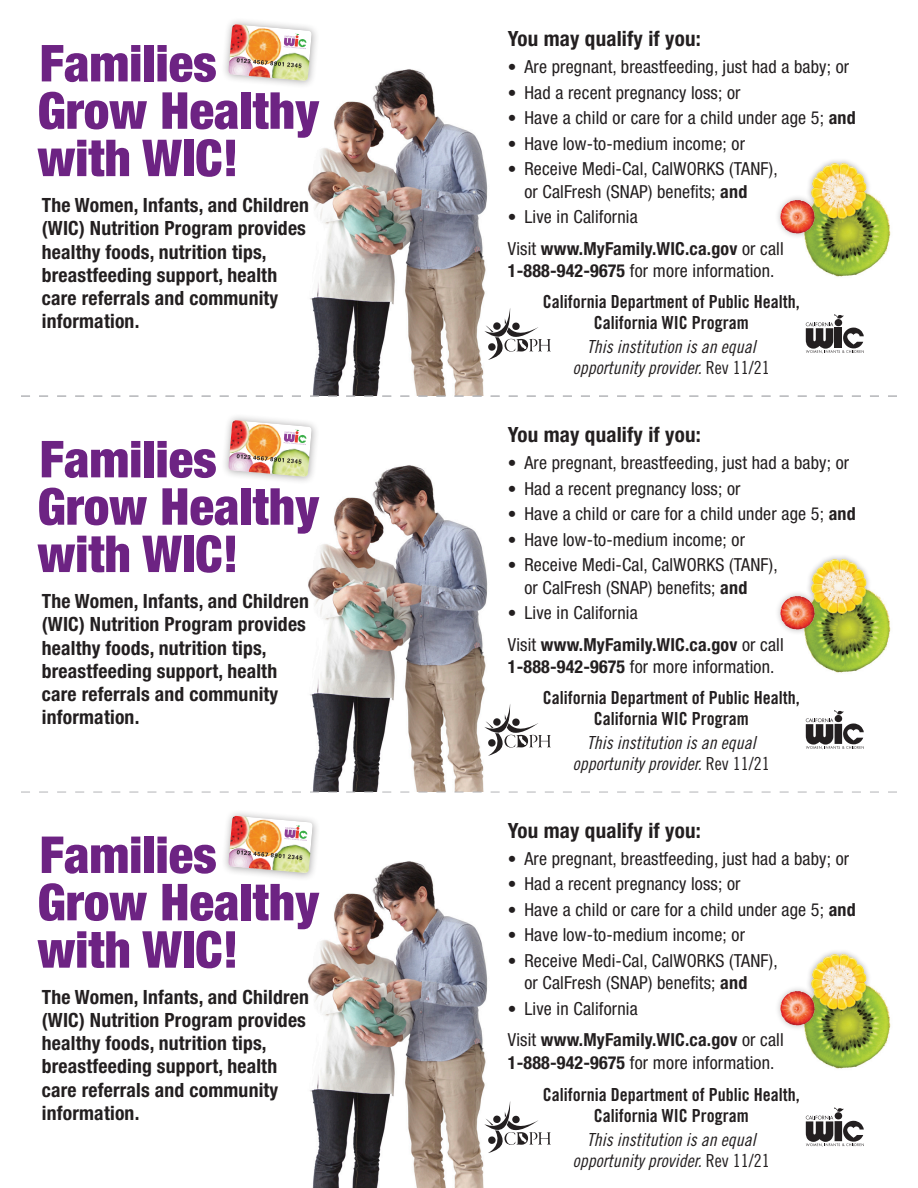
<style>
.page{position:relative;width:918px;height:1188px;background:#fff}
.page>*{position:absolute;margin:0;border:0;box-sizing:border-box;transform-origin:0 0}
.t1{font:900 condensed 51px/47.4px "Helvetica Neue";color:#6d2383}
.t2{font:700 condensed 21px "Helvetica Neue";letter-spacing:.01em;color:#231f20}
.t3{font:700 condensed 19.65px/23.2px "Helvetica Neue";letter-spacing:.01em;color:#231f20}
.t4{font:condensed 18px/22.5px "Helvetica Neue";letter-spacing:.01em;color:#231f20}
.t5{font:18px/21px "Trade Gothic Bold Cond Twenty";color:#231f20;text-align:center}
.t6{font:18px/21px "Trade Gothic Cond Eighteen Obl";color:#231f20;text-align:center}
.s1{font-size:17.25px}
.s2{font-weight:700}
.s3{font-family:"Trade Gothic Cond Eighteen"}
</style>
<div class="page">
<img style="left:292px;top:465px;width:196px;height:327px">
<img style="left:292px;top:69px;width:196px;height:327px">
<img style="left:308px;top:861px;width:180px;height:327px">
<svg style="left:21px;top:792px;width:876px;height:1px"></svg>
<div style="left:220px;top:17px;width:99px;height:72px;background:#231f20;opacity:.4"></div>
<img style="left:228px;top:24px;width:84px;height:57px">
<div style="left:220px;top:413px;width:99px;height:72px;background:#231f20;opacity:.4"></div>
<img style="left:228px;top:420px;width:84px;height:57px">
<div style="left:221px;top:809px;width:99px;height:72px;background:#231f20;opacity:.4"></div>
<img style="left:228px;top:816px;width:85px;height:57px">
<img style="left:805px;top:195px;width:86px;height:82px">
<div style="left:806px;top:158px;width:66px;height:65px;background:#231f20;opacity:.4"></div>
<img style="left:811px;top:162px;width:60px;height:56px">
<div style="left:775px;top:194px;width:46px;height:46px;background:#231f20;opacity:.35"></div>
<img style="left:778px;top:197px;width:39px;height:40px">
<img style="left:804px;top:591px;width:87px;height:82px">
<div style="left:806px;top:553px;width:66px;height:66px;background:#231f20;opacity:.4"></div>
<img style="left:811px;top:558px;width:60px;height:56px">
<div style="left:775px;top:590px;width:46px;height:45px;background:#231f20;opacity:.35"></div>
<img style="left:778px;top:593px;width:39px;height:40px">
<img style="left:804px;top:987px;width:87px;height:82px">
<div style="left:806px;top:949px;width:66px;height:66px;background:#231f20;opacity:.4"></div>
<img style="left:811px;top:954px;width:60px;height:56px">
<div style="left:775px;top:985px;width:46px;height:46px;background:#231f20;opacity:.35"></div>
<img style="left:778px;top:989px;width:39px;height:39px">
<svg style="left:21px;top:396px;width:876px;height:1px"></svg>
<svg style="left:806px;top:710px;width:58px;height:39px"></svg>
<svg style="left:484px;top:704px;width:67px;height:52px"></svg>
<svg style="left:806px;top:1107px;width:58px;height:40px"></svg>
<svg style="left:484px;top:1101px;width:67px;height:52px"></svg>
<svg style="left:484px;top:308px;width:67px;height:52px"></svg>
<svg style="left:806px;top:314px;width:58px;height:39px"></svg>
<h1 class="t1" style="left:38px;top:39px;width:283px">Families<br>Grow Healthy with WIC!</h1>
<p class="t3" style="left:42px;top:193px;width:269px">The Women, Infants, and Children (WIC) Nutrition Program provides healthy foods, nutrition tips, breastfeeding support, health care referrals and community information.</p>
<h1 class="t1" style="left:38px;top:435px;width:283px">Families<br>Grow Healthy with WIC!</h1>
<p class="t3" style="left:42px;top:589px;width:269px">The Women, Infants, and Children (WIC) Nutrition Program provides healthy foods, nutrition tips, breastfeeding support, health care referrals and community information.</p>
<h1 class="t1" style="left:38px;top:830px;width:283px">Families<br>Grow Healthy with WIC!</h1>
<p class="t3" style="left:42px;top:985px;width:269px">The Women, Infants, and Children (WIC) Nutrition Program provides healthy foods, nutrition tips, breastfeeding support, health care referrals and community information.</p>
<p class="t2" style="left:508px;top:26px;width:194px">You may qualify if you:</p>
<p class="t4" style="left:508px;top:56px;width:343px"><span class="s1">•</span> Are pregnant, breastfeeding, just had a baby; or</p>
<p class="t4" style="left:508px;top:81px;width:234px"><span class="s1">•</span> Had a recent pregnancy loss; or</p>
<p class="t4" style="left:508px;top:107px;width:349px"><span class="s1">•</span> Have a child or care for a child under age 5; <span class="s2">and</span></p>
<p class="t4" style="left:508px;top:132px;width:239px"><span class="s1">•</span> Have low-to-medium income; or</p>
<p class="t4" style="left:524px;top:158px;width:255px;text-indent:-16px"><span class="s1">•</span> Receive Medi-Cal, CalWORKS (TANF), or CalFresh (SNAP) benefts; <span class="s2">and</span></p>
<p class="t4" style="left:508px;top:201px;width:277px;line-height:31.5px"><span class="s1">•</span> Live in California<br>Visit <span class="s2">www.MyFamily.WIC.ca.gov</span> or call</p>
<p class="t4" style="left:508px;top:260px;width:268px"><span class="s2">1-888-942-9675</span> for more information.</p>
<p class="t5" style="left:543px;top:291px;width:258px">California Department of Public Health,<br>California WIC Program</p>
<p class="t6" style="left:573px;top:336px;width:198px">This institution is an equal opportunity provider. <span class="s3">Rev 11/21</span></p>
<p class="t2" style="left:508px;top:422px;width:194px">You may qualify if you:</p>
<p class="t4" style="left:508px;top:452px;width:343px"><span class="s1">•</span> Are pregnant, breastfeeding, just had a baby; or</p>
<p class="t4" style="left:508px;top:477px;width:234px"><span class="s1">•</span> Had a recent pregnancy loss; or</p>
<p class="t4" style="left:508px;top:503px;width:349px"><span class="s1">•</span> Have a child or care for a child under age 5; <span class="s2">and</span></p>
<p class="t4" style="left:508px;top:528px;width:239px"><span class="s1">•</span> Have low-to-medium income; or</p>
<p class="t4" style="left:524px;top:554px;width:255px;text-indent:-16px"><span class="s1">•</span> Receive Medi-Cal, CalWORKS (TANF), or CalFresh (SNAP) benefts; <span class="s2">and</span></p>
<p class="t4" style="left:508px;top:597px;width:277px;line-height:31.5px"><span class="s1">•</span> Live in California<br>Visit <span class="s2">www.MyFamily.WIC.ca.gov</span> or call</p>
<p class="t4" style="left:508px;top:656px;width:268px"><span class="s2">1-888-942-9675</span> for more information.</p>
<p class="t5" style="left:543px;top:687px;width:258px">California Department of Public Health,<br>California WIC Program</p>
<p class="t6" style="left:573px;top:732px;width:198px">This institution is an equal opportunity provider. <span class="s3">Rev 11/21</span></p>
<p class="t2" style="left:508px;top:818px;width:194px">You may qualify if you:</p>
<p class="t4" style="left:508px;top:847px;width:343px"><span class="s1">•</span> Are pregnant, breastfeeding, just had a baby; or</p>
<p class="t4" style="left:508px;top:873px;width:234px"><span class="s1">•</span> Had a recent pregnancy loss; or</p>
<p class="t4" style="left:508px;top:898px;width:349px"><span class="s1">•</span> Have a child or care for a child under age 5; <span class="s2">and</span></p>
<p class="t4" style="left:508px;top:924px;width:239px"><span class="s1">•</span> Have low-to-medium income; or</p>
<p class="t4" style="left:524px;top:949px;width:255px;text-indent:-16px"><span class="s1">•</span> Receive Medi-Cal, CalWORKS (TANF), or CalFresh (SNAP) benefts; <span class="s2">and</span></p>
<p class="t4" style="left:508px;top:993px;width:277px;line-height:31.5px"><span class="s1">•</span> Live in California<br>Visit <span class="s2">www.MyFamily.WIC.ca.gov</span> or call</p>
<p class="t4" style="left:508px;top:1051px;width:268px"><span class="s2">1-888-942-9675</span> for more information.</p>
<p class="t5" style="left:543px;top:1084px;width:258px">California Department of Public Health,<br>California WIC Program</p>
<p class="t6" style="left:573px;top:1129px;width:198px">This institution is an equal opportunity provider. <span class="s3">Rev 11/21</span></p>
</div>
